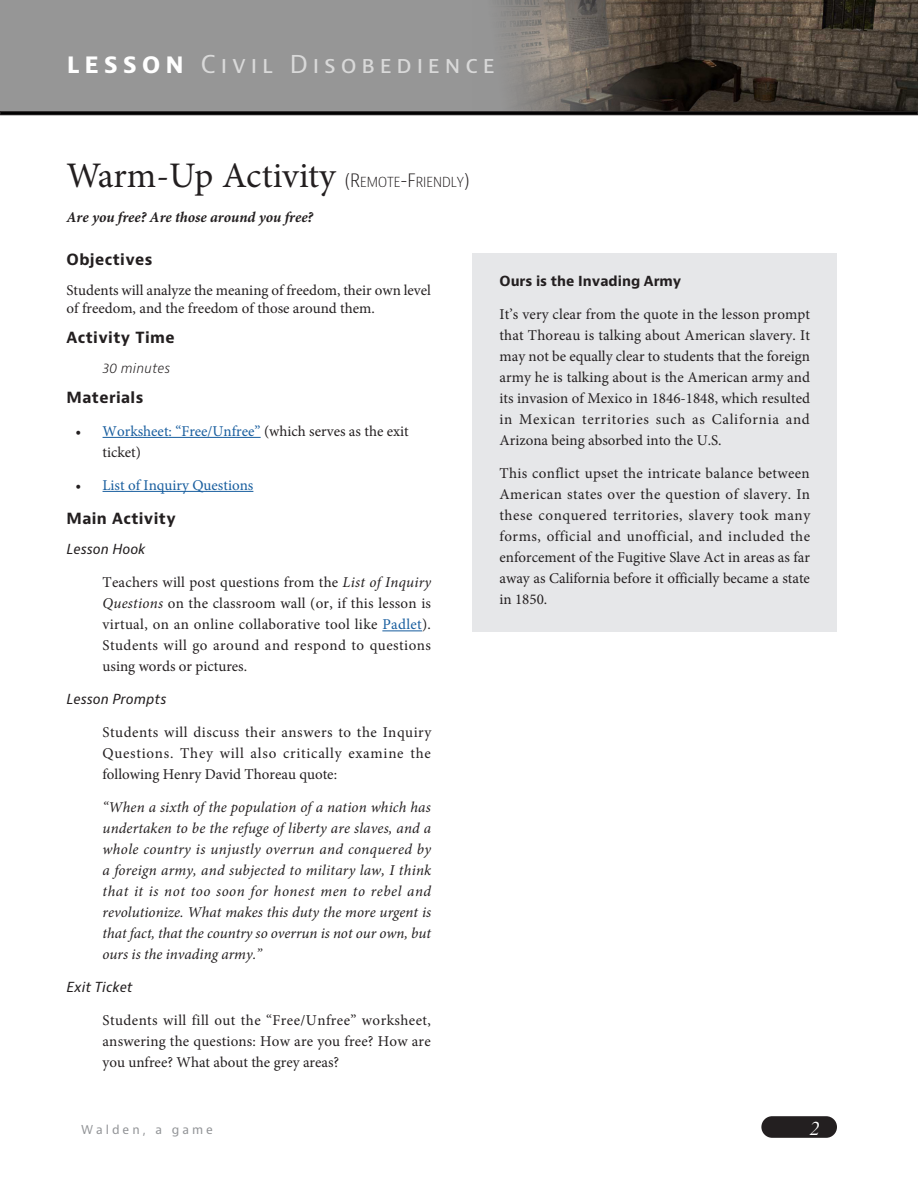
<style>
.page{position:relative;width:918px;height:1188px;background:#fff}
.page>*{position:absolute;margin:0;border:0;box-sizing:border-box;transform-origin:0 0}
.Headlines{font:36px "Minion Pro";letter-spacing:-.005em;color:#231f20}
.t1{font:24px "Bernino Sans";letter-spacing:.2em;color:#d9d9d9}
.t2{font:21px "Minion Pro It Disp";color:#fff}
.Text_Body{font:15px/21px "Minion Pro";color:#231f20}
.body_bulleted___1p_i{font:15px/21px "Minion Pro";color:#231f20;text-align:justify}
.body_bulleted___1p_i-2{font:italic 15px/21px "Minion Pro";color:#231f20;text-align:justify}
.Sub_Heads{font:700 15px "Bernino Sans";letter-spacing:.025em;color:#231f20}
.Text_Body-2{font:italic 700 15px "Minion Pro";color:#231f20}
.t3{font:15px "Minion Pro";color:#175d9e}
.body_bulleted___1p_i-3{font:italic 13.5px "Bernino Sans";color:#231f20}
.Text_Body-3{font:700 13.5px "Bernino Sans";color:#231f20}
.meta_9_5_14___1p6_in{font:italic 300 13.5px "Bernino Sans";color:#231f20}
.t4{font:12px "Bernino Sans";letter-spacing:.25em;color:#939598}
.s1{font-weight:700;color:#fff}
.s2{font-family:"Bernino Sans";font-weight:300;font-stretch:condensed;font-size:18px}
.s3{font-family:"Bernino Sans";font-weight:300;font-stretch:condensed;font-size:13.5px}
.s4{color:#175d9e}
.s5{color:#231f20}
.s6{font-style:italic}
</style>
<div class="page">
<div style="left:761px;top:1116px;width:76px;height:22px;background:#231f20;border-radius:11px"></div>
<hr style="left:103px;top:437px;width:158px;height:1px;background:#175d9e">
<hr style="left:103px;top:491px;width:150px;height:1px;background:#175d9e">
<hr style="left:382px;top:631px;width:40px;height:1px;background:#175d9e">
<div style="left:0;top:0;width:918px;height:111px;background:#969696"></div>
<img style="left:497px;top:0;width:421px;height:111px">
<div style="left:0;top:111px;width:918px;height:4px;border:1px solid #231f20"></div>
<div style="left:472px;top:253px;width:365px;height:379px;background:#e6e7e9"></div>
<p class="t1" style="left:67px;top:49px;width:351px"><span class="s1">LESSON</span> Self-Reliance</p>
<p class="t1" style="left:201px;top:49px;width:296px">Civil Disobedience</p>
<p class="Headlines" style="left:67px;top:152px;width:404px">Warm-Up Activity <span class="s2">(R</span><span class="s3">EMOTE</span><span class="s2">-F</span><span class="s3">RIENDLY</span><span class="s2">)</span></p>
<p class="Text_Body-2" style="left:67px;top:206px;width:248px">Are you free? Are those around you free?</p>
<p class="Sub_Heads" style="left:67px;top:250px;width:88px">Objectives</p>
<p class="Text_Body" style="left:67px;top:281px;width:366px;line-height:18px">Students will analyze the meaning of freedom, their own level of freedom, and the freedom of those around them.</p>
<p class="Sub_Heads" style="left:67px;top:328px;width:110px">Activity Time</p>
<p class="meta_9_5_14___1p6_in" style="left:103px;top:359px;width:69px">30 minutes</p>
<p class="Sub_Heads" style="left:67px;top:388px;width:78px">Materials</p>
<p class="Text_Body" style="left:103px;top:421px;width:308px;text-indent:-27px">• <span class="s4">Worksheet: “Free/Unfree”</span> (which serves as the exit ticket)</p>
<p class="t3" style="left:76px;top:475px;width:179px"><span class="s5">•</span> List of Inquiry Questions</p>
<p class="Sub_Heads" style="left:67px;top:509px;width:111px">Main Activity</p>
<p class="body_bulleted___1p_i-3" style="left:67px;top:541px;width:81px">Lesson Hook</p>
<p class="body_bulleted___1p_i" style="left:103px;top:572px;width:330px">Teachers will post questions from the <span class="s6">List of Inquiry Questions</span> on the classroom wall (or, if this lesson is virtual, on an online collaborative tool like <span class="s4">Padlet</span>).<br>Students will go around and respond to questions using words or pictures.</p>
<p class="body_bulleted___1p_i-3" style="left:67px;top:691px;width:101px">Lesson Prompts</p>
<p class="body_bulleted___1p_i" style="left:103px;top:722px;width:330px">Students will discuss their answers to the Inquiry Questions. They will also critically examine the following Henry David Thoreau quote:</p>
<p class="body_bulleted___1p_i-2" style="left:103px;top:797px;width:330px">“When a sixth of the population of a nation which has undertaken to be the refuge of liberty are slaves, and a whole country is unjustly overrun and conquered by a foreign army, and subjected to military law, I think that it is not too soon for honest men to rebel and revolutionize. What makes this duty the more urgent is that fact, that the country so overrun is not our own, but ours is the invading army.”</p>
<p class="body_bulleted___1p_i-3" style="left:67px;top:979px;width:68px">Exit Ticket</p>
<p class="body_bulleted___1p_i" style="left:103px;top:1010px;width:330px">Students will fill out the “Free/Unfree” worksheet, answering the questions: How are you free? How are you unfree? What about the grey areas?</p>
<p class="Text_Body-3" style="left:500px;top:272px;width:183px">Ours is the Invading Army</p>
<p class="Text_Body" style="left:500px;top:303px;width:312px;text-align:justify">It’s very clear from the quote in the lesson prompt that Thoreau is talking about American slavery. It may not be equally clear to students that the foreign army he is talking about is the American army and its invasion of Mexico in 1846-1848, which resulted in Mexican territories such as California and Arizona being absorbed into the U.S.</p>
<p class="Text_Body" style="left:500px;top:462px;width:312px;text-align:justify">This conflict upset the intricate balance between American states over the question of slavery. In these conquered territories, slavery took many forms, official and unofficial, and included the enforcement of the Fugitive Slave Act in areas as far away as California before it officially became a state in 1850.</p>
<p class="t4" style="left:81px;top:1122px;width:134px">Walden, a game</p>
<h3 class="t2" style="left:810px;top:1115px;width:11px">2</h3>
</div>
